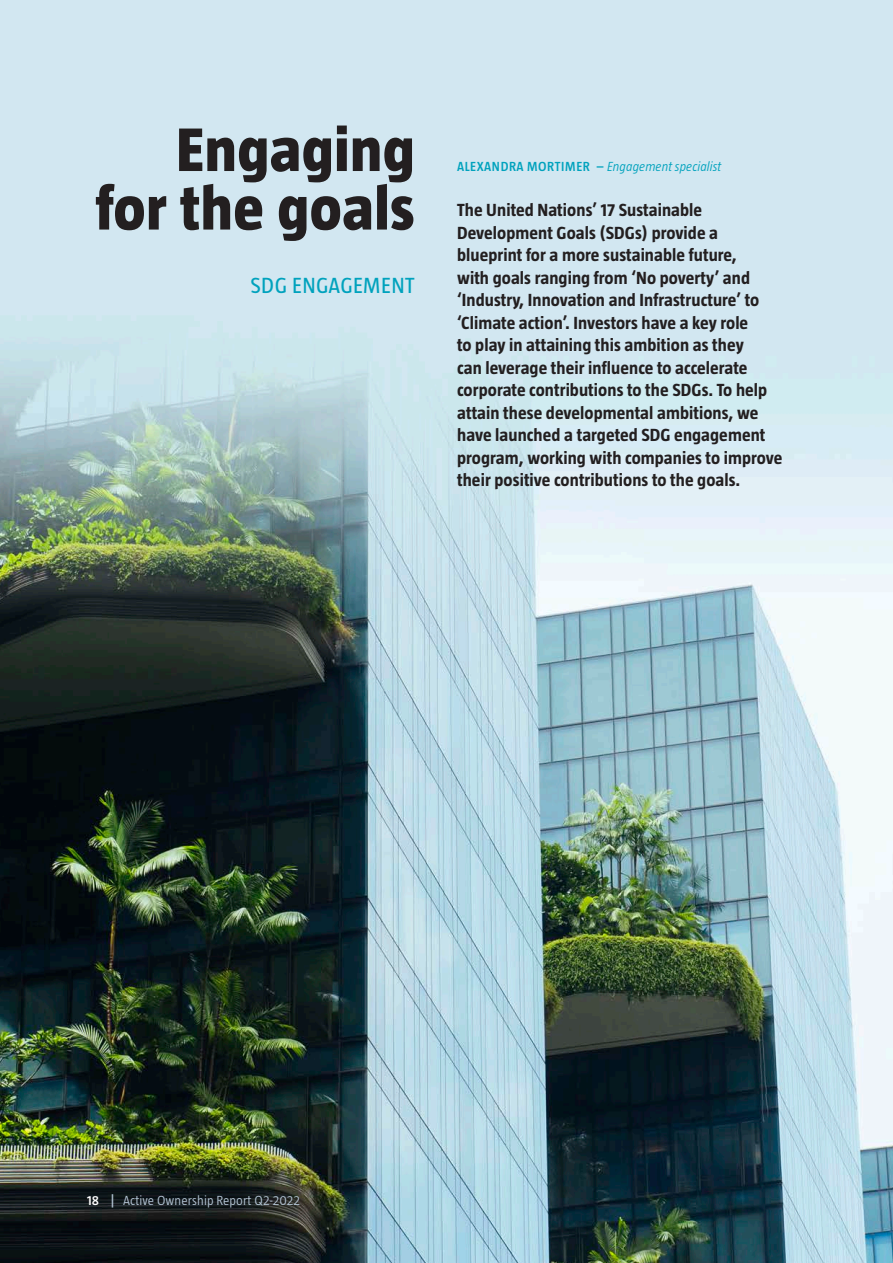
<style>
.page{position:relative;width:893px;height:1263px;background:#fff}
.page>*{position:absolute;margin:0;border:0;box-sizing:border-box;transform-origin:0 0}
._09-heading_short_le{font:800 63px "Taz";letter-spacing:.01em;color:#231f20}
._09-heading_short_le-2{font:22.5px "Taz";letter-spacing:.02em;color:#00a2bd}
._01-introduction_tex{font:700 18px/22.5px "Taz";letter-spacing:.005em;color:#231f20}
._01_Heading_20pt{font:italic 300 13.5px "Taz";letter-spacing:.005em;color:#00a2bd}
.t1{font:300 13.5px "Taz";letter-spacing:.01em;color:#b5c6d6}
.s1{font-weight:600;font-style:normal}
.s2{font-weight:600;color:#fff}
.s3{font-weight:600}
</style>
<div class="page">
<img style="left:0;top:0;width:893px;height:1263px">
<p class="_09-heading_short_le" style="left:176px;top:114px;width:240px">Engaging</p>
<p class="_09-heading_short_le" style="left:96px;top:173px;width:320px">for the goals</p>
<p class="_09-heading_short_le-2" style="left:250px;top:272px;width:166px">SDG ENGAGEMENT</p>
<p class="_01_Heading_20pt" style="left:457px;top:159px;width:266px"><span class="s1">ALEXANDRA MORTIMER –</span> Engagement specialist</p>
<p class="_01-introduction_tex" style="left:457px;top:198px;width:327px">The United Nations’ 17 Sustainable Development Goals (SDGs) provide a blueprint for a more sustainable future,<br>with goals ranging from ‘No poverty’ and ‘Industry, Innovation and Infrastructure’ to ‘Climate action’. Investors have a key role<br>to play in attaining this ambition as they<br>can leverage their influence to accelerate corporate contributions to the SDGs. To help attain these developmental ambitions, we have launched a targeted SDG engagement program, working with companies to improve their positive contributions to the goals.</p>
<p class="t1" style="left:87px;top:1192px;width:214px"><span class="s2">18</span> <span class="s3">|</span> Active Ownership Report Q2-2022</p>
</div>
